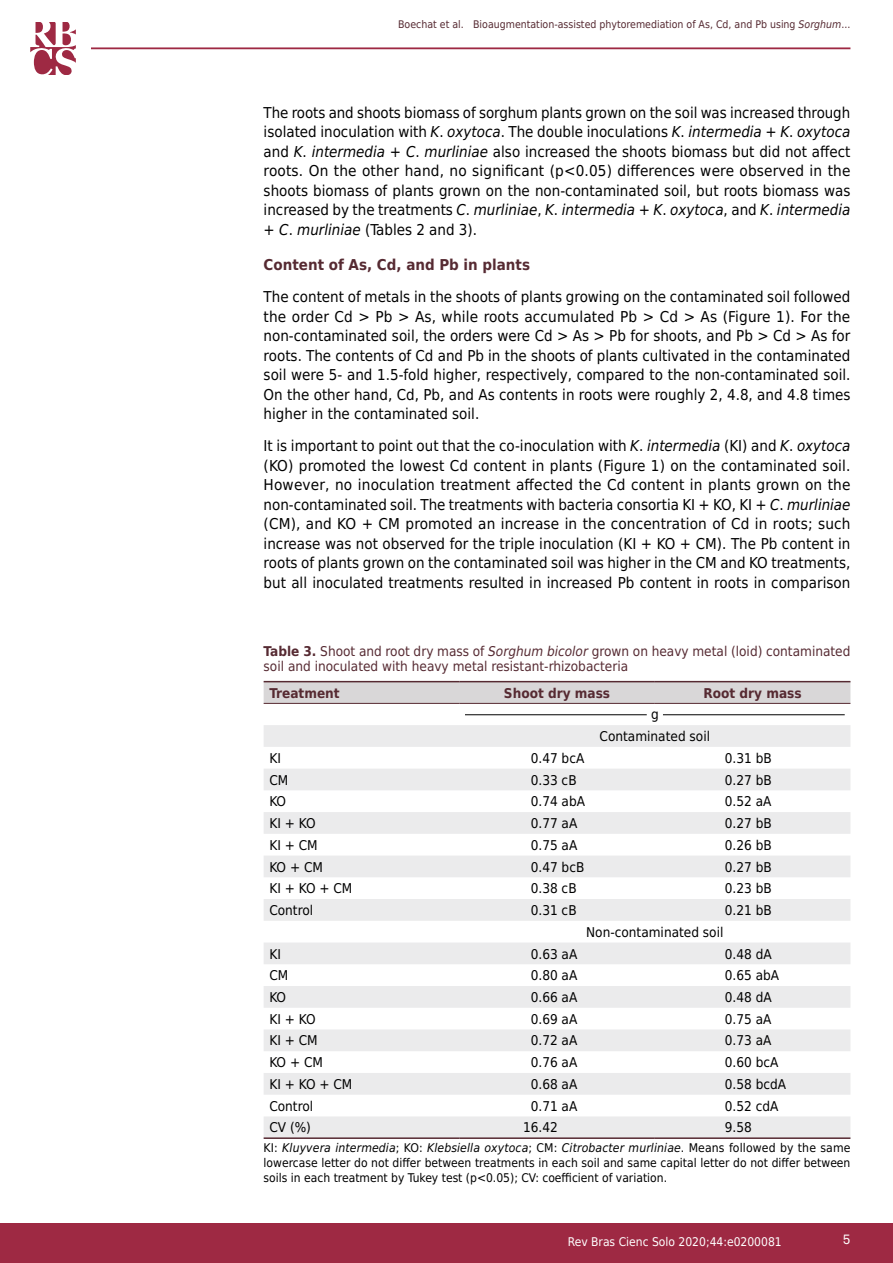
<style>
.page{position:relative;width:893px;height:1263px;background:#fff}
.page>*{position:absolute;margin:0;border:0;box-sizing:border-box;transform-origin:0 0}
.t1{font:15px/19.5px "DejaVu Sans Condensed";color:#000;text-align:justify}
.t2{font:700 15px "DejaVu Sans Condensed";color:#562a32}
.t3{font:13.5px/21.8px "DejaVu Sans Condensed";color:#000;text-align:center}
.t4{font:13.5px/14.2px "DejaVu Sans Condensed";color:#562a32}
.t5{font:700 13.5px "DejaVu Sans Condensed";color:#562a32}
.t6{font:13.5px "Akkurat Pro";color:#fff}
.t7{font:12px/15px "DejaVu Sans Condensed";color:#000;text-align:justify}
.t8{font:12px "DejaVu Sans Condensed";color:#fff}
.t9{font:10.5px "DejaVu Sans Condensed";color:#562a32}
.s1{font-style:italic}
.s2{font-weight:700}
</style>
<div class="page">
<div style="left:0;top:1223px;width:893px;height:40px;background:#9e2943"></div>
<hr style="left:91px;top:47px;width:759px;height:2px;background:#9e2943">
<svg style="left:30px;top:22px;width:46px;height:52px"></svg>
<svg style="left:264px;top:682px;width:586px;height:21px;background:#d5d2d3"></svg>
<svg style="left:264px;top:725px;width:586px;height:412px;fill:#ebebec"></svg>
<hr style="left:264px;top:681px;width:195px;height:1px;background:#562a32">
<hr style="left:459px;top:681px;width:196px;height:1px;background:#562a32">
<hr style="left:655px;top:681px;width:195px;height:1px;background:#562a32">
<hr style="left:264px;top:703px;width:195px;height:1px;background:#562a32">
<hr style="left:459px;top:703px;width:196px;height:1px;background:#562a32">
<hr style="left:655px;top:703px;width:195px;height:1px;background:#562a32">
<hr style="left:264px;top:1137px;width:195px;height:2px;background:#562a32">
<hr style="left:459px;top:1137px;width:196px;height:2px;background:#562a32">
<hr style="left:655px;top:1137px;width:195px;height:2px;background:#562a32">
<hr style="left:465px;top:714px;width:380px;height:1px;background:#000">
<div style="left:647px;top:707px;width:16px;height:15px;background:#fff"></div>
<p class="t9" style="left:398px;top:16px;width:454px">Boechat et al. Bioaugmentation-assisted phytoremediation of As, Cd, and Pb using <span class="s1">Sorghum</span>...</p>
<p class="t1" style="left:264px;top:102px;width:588px">The roots and shoots biomass of sorghum plants grown on the soil was increased through isolated inoculation with <span class="s1">K</span>. <span class="s1">oxytoca</span>. The double inoculations <span class="s1">K</span>. <span class="s1">intermedia</span> + <span class="s1">K</span>. <span class="s1">oxytoca </span>and <span class="s1">K</span>. <span class="s1">intermedia</span> + <span class="s1">C</span>. <span class="s1">murliniae</span> also increased the shoots biomass but did not affect roots. On the other hand, no significant (p&lt;0.05) differences were observed in the shoots biomass of plants grown on the non-contaminated soil, but roots biomass was increased by the treatments <span class="s1">C</span>. <span class="s1">murliniae</span>, <span class="s1">K</span>. <span class="s1">intermedia</span> + <span class="s1">K</span>. <span class="s1">oxytoca</span>, and <span class="s1">K</span>. <span class="s1">intermedia </span>+ <span class="s1">C</span>. <span class="s1">murliniae</span> (Tables 2 and 3).</p>
<p class="t2" style="left:264px;top:252px;width:268px">Content of As, Cd, and Pb in plants</p>
<p class="t1" style="left:264px;top:287px;width:588px">The content of metals in the shoots of plants growing on the contaminated soil followed the order Cd &gt; Pb &gt; As, while roots accumulated Pb &gt; Cd &gt; As (Figure 1). For the non-contaminated soil, the orders were Cd &gt; As &gt; Pb for shoots, and Pb &gt; Cd &gt; As for roots. The contents of Cd and Pb in the shoots of plants cultivated in the contaminated soil were 5- and 1.5-fold higher, respectively, compared to the non-contaminated soil.<br>On the other hand, Cd, Pb, and As contents in roots were roughly 2, 4.8, and 4.8 times higher in the contaminated soil.</p>
<p class="t1" style="left:264px;top:436px;width:588px">It is important to point out that the co-inoculation with <span class="s1">K</span>. <span class="s1">intermedia</span> (KI) and <span class="s1">K</span>. <span class="s1">oxytoca </span>(KO) promoted the lowest Cd content in plants (Figure 1) on the contaminated soil.<br>However, no inoculation treatment affected the Cd content in plants grown on the non-contaminated soil. The treatments with bacteria consortia KI + KO, KI + <span class="s1">C</span>. <span class="s1">murliniae </span>(CM), and KO + CM promoted an increase in the concentration of Cd in roots; such increase was not observed for the triple inoculation (KI + KO + CM). The Pb content in roots of plants grown on the contaminated soil was higher in the CM and KO treatments, but all inoculated treatments resulted in increased Pb content in roots in comparison</p>
<p class="t4" style="left:264px;top:644px;width:588px"><span class="s2">Table 3.</span> Shoot and root dry mass of <span class="s1">Sorghum bicolor</span> grown on heavy metal (loid) contaminated soil and inoculated with heavy metal resistant-rhizobacteria</p>
<p class="t5" style="left:269px;top:682px;width:72px">Treatment</p>
<p class="t5" style="left:504px;top:682px;width:108px">Shoot dry mass</p>
<p class="t5" style="left:703px;top:682px;width:100px">Root dry mass</p>
<p class="t3" style="left:600px;top:703px;width:112px">g<br>Contaminated soil</p>
<p class="t3" style="left:269px;top:747px;width:13px">KI</p>
<p class="t3" style="left:531px;top:747px;width:55px">0.47 bcA</p>
<p class="t3" style="left:725px;top:747px;width:48px">0.31 bB</p>
<p class="t3" style="left:269px;top:769px;width:20px">CM</p>
<p class="t3" style="left:531px;top:769px;width:47px">0.33 cB</p>
<p class="t3" style="left:725px;top:769px;width:48px">0.27 bB</p>
<p class="t3" style="left:269px;top:790px;width:18px">KO</p>
<p class="t3" style="left:531px;top:790px;width:56px">0.74 abA</p>
<p class="t3" style="left:725px;top:790px;width:48px">0.52 aA</p>
<p class="t3" style="left:269px;top:812px;width:48px">KI + KO</p>
<p class="t3" style="left:531px;top:812px;width:48px">0.77 aA</p>
<p class="t3" style="left:725px;top:812px;width:48px">0.27 bB</p>
<p class="t3" style="left:269px;top:834px;width:50px">KI + CM</p>
<p class="t3" style="left:531px;top:834px;width:48px">0.75 aA</p>
<p class="t3" style="left:725px;top:834px;width:48px">0.26 bB</p>
<p class="t3" style="left:269px;top:855px;width:55px">KO + CM</p>
<p class="t3" style="left:531px;top:855px;width:55px">0.47 bcB</p>
<p class="t3" style="left:725px;top:855px;width:48px">0.27 bB</p>
<p class="t3" style="left:269px;top:877px;width:85px">KI + KO + CM</p>
<p class="t3" style="left:531px;top:877px;width:47px">0.38 cB</p>
<p class="t3" style="left:725px;top:877px;width:48px">0.23 bB</p>
<p class="t3" style="left:269px;top:899px;width:45px">Control</p>
<p class="t3" style="left:531px;top:899px;width:47px">0.31 cB</p>
<p class="t3" style="left:725px;top:899px;width:48px">0.21 bB</p>
<p class="t3" style="left:586px;top:921px;width:139px">Non-contaminated soil</p>
<p class="t3" style="left:269px;top:942px;width:13px">KI</p>
<p class="t3" style="left:531px;top:942px;width:48px">0.63 aA</p>
<p class="t3" style="left:725px;top:942px;width:48px">0.48 dA</p>
<p class="t3" style="left:269px;top:964px;width:20px">CM</p>
<p class="t3" style="left:531px;top:964px;width:48px">0.80 aA</p>
<p class="t3" style="left:725px;top:964px;width:56px">0.65 abA</p>
<p class="t3" style="left:269px;top:986px;width:18px">KO</p>
<p class="t3" style="left:531px;top:986px;width:48px">0.66 aA</p>
<p class="t3" style="left:725px;top:986px;width:48px">0.48 dA</p>
<p class="t3" style="left:269px;top:1008px;width:48px">KI + KO</p>
<p class="t3" style="left:531px;top:1008px;width:48px">0.69 aA</p>
<p class="t3" style="left:725px;top:1008px;width:48px">0.75 aA</p>
<p class="t3" style="left:269px;top:1029px;width:50px">KI + CM</p>
<p class="t3" style="left:531px;top:1029px;width:48px">0.72 aA</p>
<p class="t3" style="left:725px;top:1029px;width:48px">0.73 aA</p>
<p class="t3" style="left:269px;top:1051px;width:55px">KO + CM</p>
<p class="t3" style="left:531px;top:1051px;width:48px">0.76 aA</p>
<p class="t3" style="left:725px;top:1051px;width:55px">0.60 bcA</p>
<p class="t3" style="left:269px;top:1073px;width:85px">KI + KO + CM</p>
<p class="t3" style="left:531px;top:1073px;width:48px">0.68 aA</p>
<p class="t3" style="left:725px;top:1073px;width:63px">0.58 bcdA</p>
<p class="t3" style="left:269px;top:1095px;width:45px">Control</p>
<p class="t3" style="left:531px;top:1095px;width:48px">0.71 aA</p>
<p class="t3" style="left:725px;top:1095px;width:55px">0.52 cdA</p>
<p class="t3" style="left:269px;top:1116px;width:43px">CV (%)</p>
<p class="t3" style="left:523px;top:1116px;width:36px">16.42</p>
<p class="t3" style="left:725px;top:1116px;width:29px">9.58</p>
<p class="t7" style="left:264px;top:1140px;width:588px">KI: <span class="s1">Kluyvera intermedia</span>; KO: <span class="s1">Klebsiella oxytoca</span>; CM: <span class="s1">Citrobacter murliniae</span>. Means followed by the same lowercase letter do not differ between treatments in each soil and same capital letter do not differ between soils in each treatment by Tukey test (p&lt;0.05); CV: coefficient of variation.</p>
<p class="t8" style="left:568px;top:1231px;width:215px">Rev Bras Cienc Solo 2020;44:e0200081</p>
<p class="t6" style="left:843px;top:1231px;width:9px">5</p>
</div>
